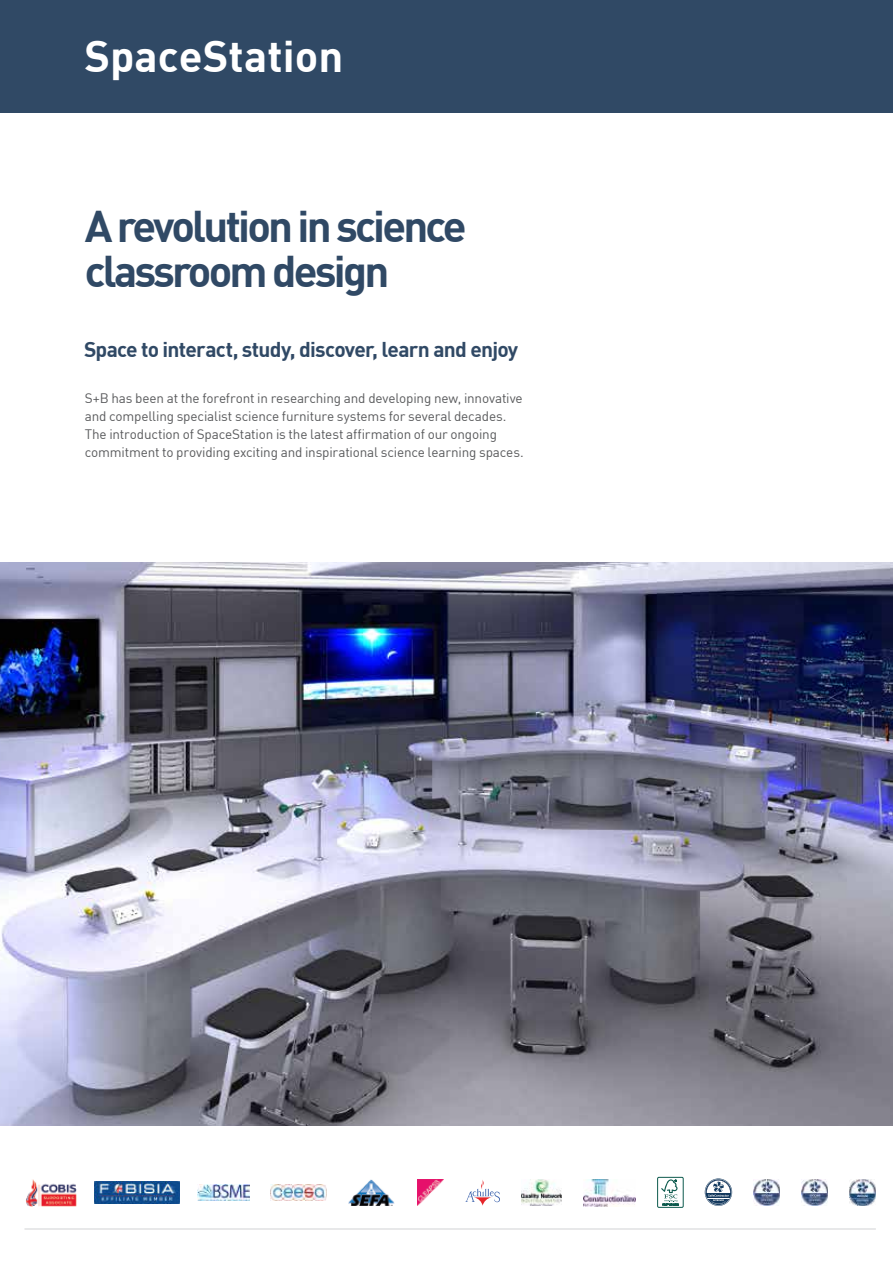
<style>
.page{position:relative;width:893px;height:1263px;background:#fff}
.page>*{position:absolute;margin:0;border:0;box-sizing:border-box;transform-origin:0 0}
.t1{font:700 43.5px/45px "DIN";letter-spacing:-.065em;color:#304965}
.t2{font:700 43.5px "DIN";color:#fff}
.t3{font:700 21px "DIN";letter-spacing:-.035em;color:#304965}
.t4{font:13.5px/18px "DIN";letter-spacing:-.015em;color:#595a5c}
</style>
<div class="page">
<img style="left:0;top:562px;width:893px;height:564px">
<div style="left:0;top:0;width:893px;height:113px;background:#304965"></div>
<img style="left:348px;top:1179px;width:47px;height:27px">
<svg style="left:465px;top:1180px;width:35px;height:26px"></svg>
<img style="left:522px;top:1179px;width:39px;height:27px">
<img style="left:583px;top:1179px;width:53px;height:27px">
<img style="left:754px;top:1179px;width:26px;height:26px">
<img style="left:801px;top:1179px;width:27px;height:26px">
<img style="left:849px;top:1179px;width:27px;height:26px">
<img style="left:417px;top:1179px;width:27px;height:27px">
<img style="left:26px;top:1179px;width:50px;height:27px">
<img style="left:197px;top:1185px;width:52px;height:15px">
<img style="left:271px;top:1185px;width:56px;height:15px">
<svg style="left:705px;top:1178px;width:27px;height:28px"></svg>
<hr style="left:24px;top:1229px;width:852px;height:1px;background:#d1d2d4">
<img style="left:95px;top:1182px;width:84px;height:21px">
<div style="left:657px;top:1177px;width:26px;height:30px;border:1px solid #0d5a4d"></div>
<svg style="left:661px;top:1179px;width:17px;height:26px"></svg>
<h1 class="t2" style="left:84px;top:41px;width:261px">SpaceStation</h1>
<h1 class="t1" style="left:85px;top:208px;width:383px">A revolution in science classroom design</h1>
<h2 class="t3" style="left:84px;top:342px;width:436px">Space to interact, study, discover, learn and enjoy</h2>
<p class="t4" style="left:85px;top:390px;width:440px">S+B has been at the forefront in researching and developing new, innovative and compelling specialist science furniture systems for several decades.<br>The introduction of SpaceStation is the latest affirmation of our ongoing commitment to providing exciting and inspirational science learning spaces.</p>
</div>
